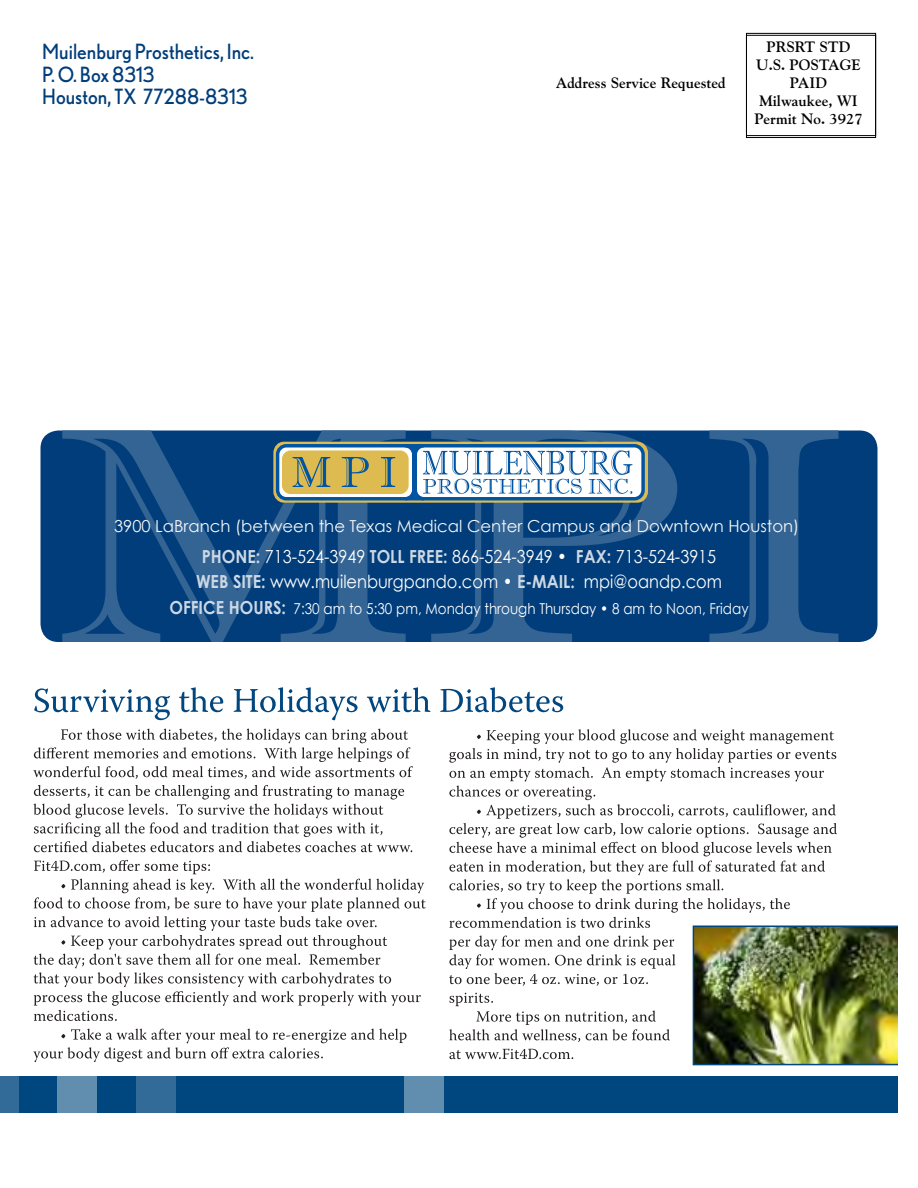
<style>
.page{position:relative;width:918px;height:1188px;background:#fff}
.page>*{position:absolute;margin:0;border:0;box-sizing:border-box;transform-origin:0 0}
.t1{font:21px/22.5px "Nobel";color:#003d7a;scale:.94 1}
.t2{font:18px/25.5px "Century Gothic";color:#fff;text-align:center;scale:.9 1}
.t3{font:16.5px "Century Gothic";color:#f5f6f6}
.t4{font:700 15px/18px "Goudy";color:#000;text-align:center}
.t5{font:15px "Century Gothic";color:#fff;scale:.9 1}
.s1{font-weight:700;color:#ccd8e4}
.s2{font-weight:700;font-size:18px;color:#ccd8e4}
</style>
<div class="page">
<div style="left:40px;top:430px;width:838px;height:212px;background:#003d7a;border-radius:18px"></div>
<svg style="left:62px;top:430px;width:776px;height:212px"></svg>
<div style="left:746px;top:33px;width:130px;height:103px;border:1px solid #000"></div>
<div style="left:746px;top:35px;width:130px;height:103px;border:1px solid #000"></div>
<div style="left:273px;top:442px;width:375px;height:61px;border:3px solid #debb50;border-radius:9px"></div>
<div style="left:278px;top:446px;width:365px;height:53px;background:#fff;border-radius:9px"></div>
<div style="left:276px;top:444px;width:369px;height:56px;border:3px solid #0054a4;border-radius:9px"></div>
<div style="left:282px;top:450px;width:127px;height:44px;background:#debb50;border-radius:9px"></div>
<svg style="left:293px;top:457px;width:37px;height:30px"></svg>
<svg style="left:342px;top:457px;width:27px;height:30px"></svg>
<svg style="left:381px;top:457px;width:14px;height:30px"></svg>
<svg style="left:402px;top:442px;width:230px;height:60px"></svg>
<div style="left:0;top:1076px;width:897px;height:37px;background:#00467f"></div>
<div style="left:0;top:1076px;width:19px;height:37px;background:#336b98"></div>
<div style="left:136px;top:1076px;width:40px;height:37px;background:#336b98"></div>
<div style="left:404px;top:1076px;width:39px;height:37px;background:#618daf"></div>
<div style="left:57px;top:1076px;width:40px;height:37px;background:#618daf"></div>
<svg style="left:33px;top:1029px;width:374px;height:33px"></svg>
<svg style="left:34px;top:860px;width:392px;height:161px"></svg>
<svg style="left:34px;top:785px;width:378px;height:67px"></svg>
<svg style="left:33px;top:729px;width:380px;height:50px"></svg>
<svg style="left:449px;top:729px;width:448px;height:336px"></svg>
<svg style="left:34px;top:687px;width:529px;height:33px"></svg>
<p class="t1" style="left:42px;top:40px;width:227px">Muilenburg Prosthetics, Inc.<br>P. O. Box 8313<br>Houston, TX 77288-8313</p>
<p class="t4" style="left:556px;top:74px;width:171px">Address Service Requested</p>
<p class="t4" style="left:754px;top:38px;width:110px">PRSRT STD<br>U.S. Postage<br>PAID<br>Milwaukee, WI<br>Permit No. 3927</p>
<p class="t3" style="left:114px;top:516px;width:687px">3900 LaBranch (between the Texas Medical Center Campus and Downtown Houston)</p>
<p class="t2" style="left:196px;top:543px;width:586px"><span class="s1">PHONE:</span> 713-524-3949 <span class="s1">TOLL FREE:</span> 866-524-3949 • <span class="s1">FAX:</span> 713-524-3915<br><span class="s1">WEB SITE:</span> www.muilenburgpando.com • <span class="s1">E-MAIL:</span> mpi@oandp.com</p>
<p class="t5" style="left:169px;top:599px;width:645px"><span class="s2">OFFICE HOURS:</span> 7:30 am to 5:30 pm, Monday through Thursday • 8 am to Noon, Friday</p>
</div>
